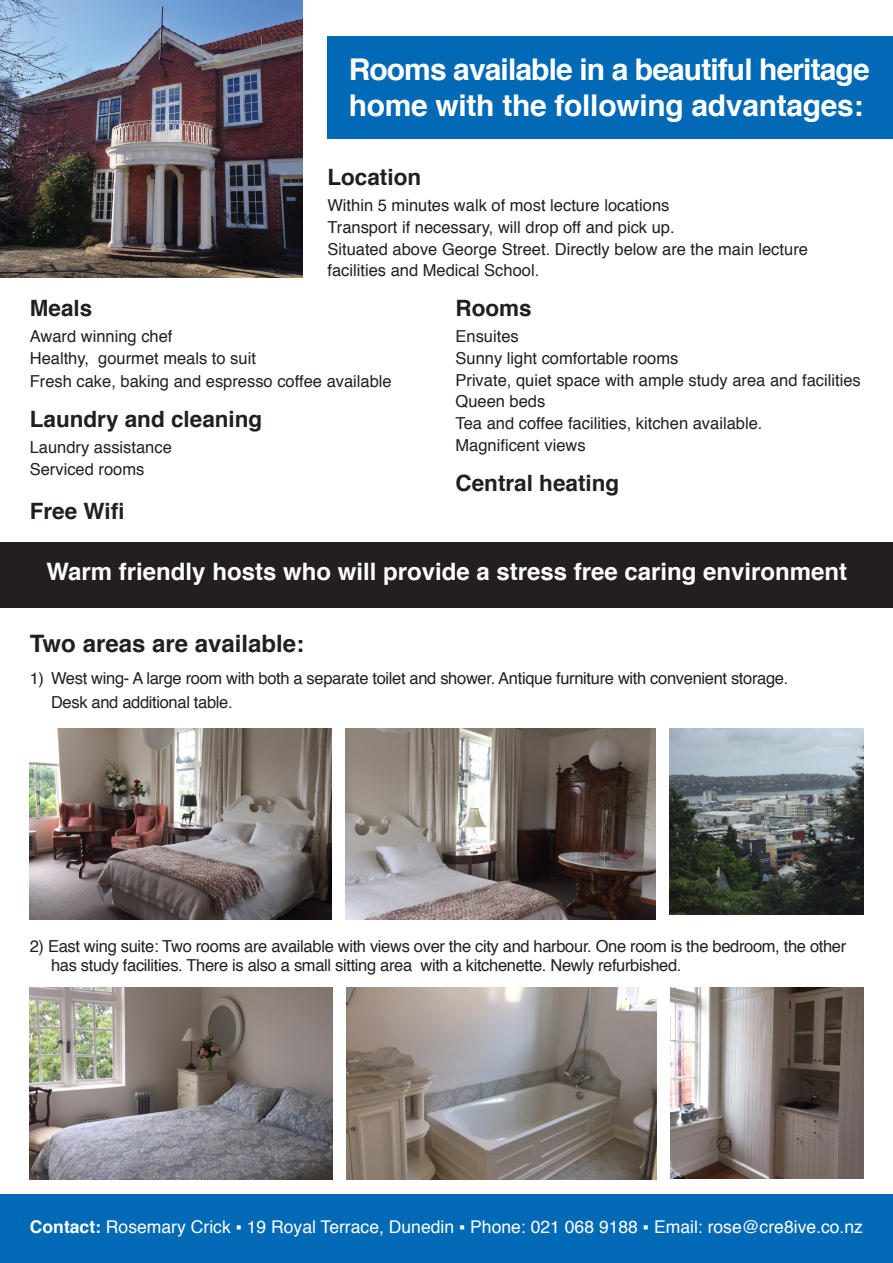
<style>
.page{position:relative;width:893px;height:1263px;background:#fff}
.page>*{position:absolute;margin:0;border:0;box-sizing:border-box;transform-origin:0 0}
.t1{font:700 30px/36px "Helvetica";letter-spacing:-.03em;color:#fff}
.t2{font:700 24px "Helvetica";color:#fff}
.t3{font:700 24px "Helvetica";color:#231f20}
.t4{font:700 22.5px "Helvetica";color:#231f20}
.t5{font:17.55px "Helvetica";color:#fff}
.t6{font:16.5px/21.6px "Helvetica";color:#231f20}
.t7{font:16.5px/19.8px "Helvetica";letter-spacing:-.02em;color:#231f20}
.s1{font-weight:700}
.s2{font-family:"Calibri"}
</style>
<div class="page">
<div style="left:0;top:1195px;width:893px;height:68px;background:#016ab6"></div>
<img style="left:0;top:0;width:302px;height:278px">
<div style="left:327px;top:36px;width:566px;height:103px;background:#016ab6"></div>
<div style="left:0;top:542px;width:893px;height:65px;background:#231f20"></div>
<img style="left:30px;top:728px;width:302px;height:191px">
<img style="left:346px;top:728px;width:310px;height:191px">
<img style="left:670px;top:728px;width:193px;height:186px">
<img style="left:670px;top:988px;width:193px;height:190px">
<img style="left:30px;top:988px;width:302px;height:191px">
<img style="left:346px;top:988px;width:310px;height:191px">
<p class="t1" style="left:349px;top:52px;width:522px">Rooms available in a beautiful heritage home with the following advantages:</p>
<p class="t4" style="left:327px;top:159px;width:95px">Location</p>
<p class="t6" style="left:327px;top:195px;width:344px">Within 5 minutes walk of most lecture locations</p>
<p class="t6" style="left:327px;top:217px;width:349px">Transport if necessary, will drop off and pick up.</p>
<p class="t6" style="left:327px;top:239px;width:482px">Situated above George Street. Directly below are the main lecture facilities and Medical School.</p>
<p class="t4" style="left:30px;top:289px;width:64px">Meals</p>
<p class="t6" style="left:30px;top:326px;width:144px">Award winning chef</p>
<p class="t6" style="left:30px;top:347px;width:228px">Healthy, gourmet meals to suit</p>
<p class="t6" style="left:30px;top:371px;width:363px">Fresh cake, baking and espresso coffee available</p>
<p class="t4" style="left:30px;top:401px;width:234px">Laundry and cleaning</p>
<p class="t6" style="left:30px;top:437px;width:144px">Laundry assistance</p>
<p class="t6" style="left:30px;top:459px;width:116px">Serviced rooms</p>
<p class="t4" style="left:30px;top:493px;width:96px">Free Wifi</p>
<p class="t4" style="left:455px;top:289px;width:78px">Rooms</p>
<p class="t6" style="left:455px;top:326px;width:65px">Ensuites</p>
<p class="t6" style="left:455px;top:347px;width:224px">Sunny light comfortable rooms</p>
<p class="t6" style="left:455px;top:369px;width:407px">Private, quiet space with ample study area and facilities</p>
<p class="t6" style="left:455px;top:391px;width:91px">Queen beds</p>
<p class="t6" style="left:455px;top:413px;width:308px">Tea and coffee facilities, kitchen available.</p>
<p class="t6" style="left:455px;top:435px;width:132px">Magnificent views</p>
<p class="t4" style="left:455px;top:465px;width:165px">Central heating</p>
<p class="t2" style="left:47px;top:553px;width:802px">Warm friendly hosts who will provide a stress free caring environment</p>
<p class="t3" style="left:30px;top:624px;width:276px">Two areas are available:</p>
<p class="t7" style="left:30px;top:669px;width:760px">1) West wing- A large room with both a separate toilet and shower. Antique furniture with convenient storage.</p>
<p class="t7" style="left:51px;top:693px;width:183px">Desk and additional table.</p>
<p class="t7" style="left:51px;top:936px;width:797px;text-indent:-21px">2) East wing suite: Two rooms are available with views over the city and harbour. One room is the bedroom, the other has study facilities. There is also a small sitting area with a kitchenette. Newly refurbished.</p>
<p class="t5" style="left:30px;top:1213px;width:835px"><span class="s1">Contact:</span> Rosemary Crick <span class="s2">▪</span> 19 Royal Terrace, Dunedin <span class="s2">▪</span> Phone: 021 068 9188 <span class="s2">▪</span> Email: rose@cre8ive.co.nz</p>
</div>
